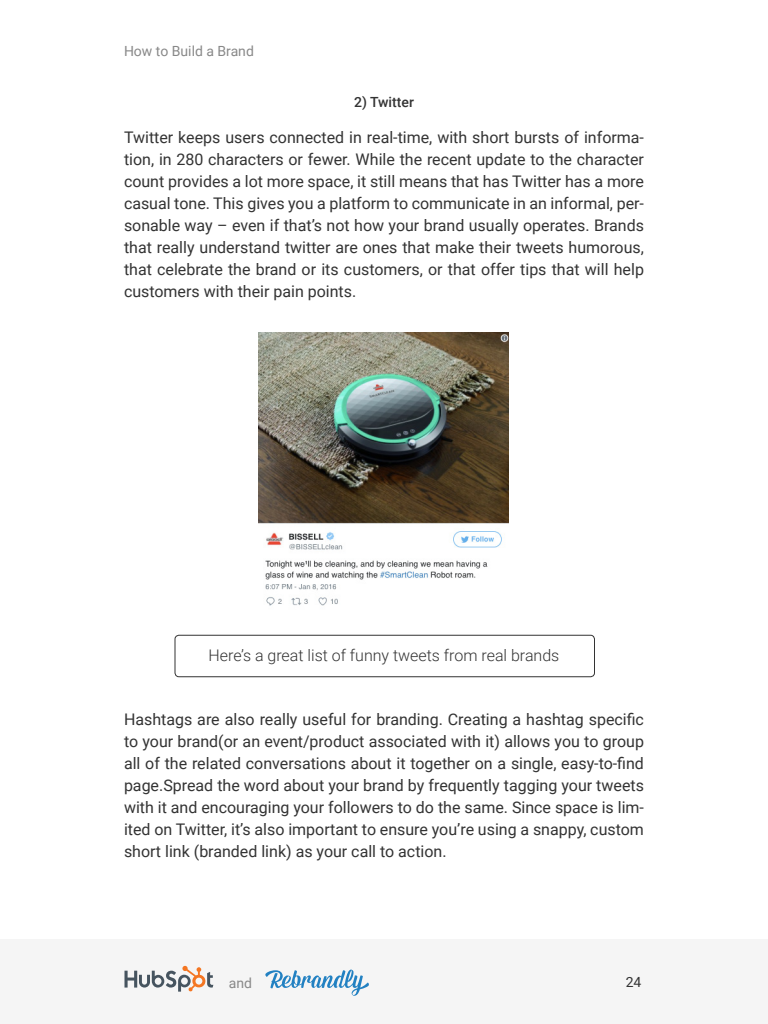
<style>
.page{position:relative;width:768px;height:1024px;background:#fff}
.page>*{position:absolute;margin:0;border:0;box-sizing:border-box;transform-origin:0 0}
.t1{font:16px/22px "Roboto";color:#333;text-align:justify}
.t2{font:300 16px "Roboto";color:#333}
.t3{font:14px "Roboto";color:#888}
.t4{font:500 14px "Roboto";color:#333}
.t5{font:14px "Roboto";color:#333}
</style>
<div class="page">
<div style="left:0;top:940px;width:768px;height:84px;background:#f5f5f5"></div>
<svg style="left:265px;top:970px;width:86px;height:18px"></svg>
<svg style="left:124px;top:966px;width:89px;height:26px"></svg>
<img style="left:258px;top:332px;width:251px;height:274px">
<div style="left:175px;top:635px;width:420px;height:42px;border:1px solid #333;border-radius:4px"></div>
<p class="t3" style="left:124px;top:42px;width:131px">How to Build a Brand</p>
<p class="t4" style="left:354px;top:92px;width:61px">2) Twitter</p>
<p class="t1" style="left:124px;top:125px;width:522px">Twitter keeps users connected in real-time, with short bursts of informa&shy;tion, in 280 characters or fewer. While the recent update to the character count provides a lot more space, it still means that has Twitter has a more casual tone. This gives you a platform to communicate in an informal, per&shy;sonable way – even if that’s not how your brand usually operates. Brands that really understand twitter are ones that make their tweets humorous, that celebrate the brand or its customers, or that offer tips that will help customers with their pain points.</p>
<p class="t2" style="left:209px;top:644px;width:352px">Here’s a great list of funny tweets from real brands</p>
<p class="t1" style="left:124px;top:708px;width:522px">Hashtags are also really useful for branding. Creating a hashtag specific to your brand(or an event/product associated with it) allows you to group all of the related conversations about it together on a single, easy-to-find page.Spread the word about your brand by frequently tagging your tweets with it and encouraging your followers to do the same. Since space is lim&shy;ited on Twitter, it’s also important to ensure you’re using a snappy, custom short link (branded link) as your call to action.</p>
<p class="t3" style="left:229px;top:973px;width:25px">and</p>
<p class="t5" style="left:626px;top:972px;width:17px">24</p>
</div>
